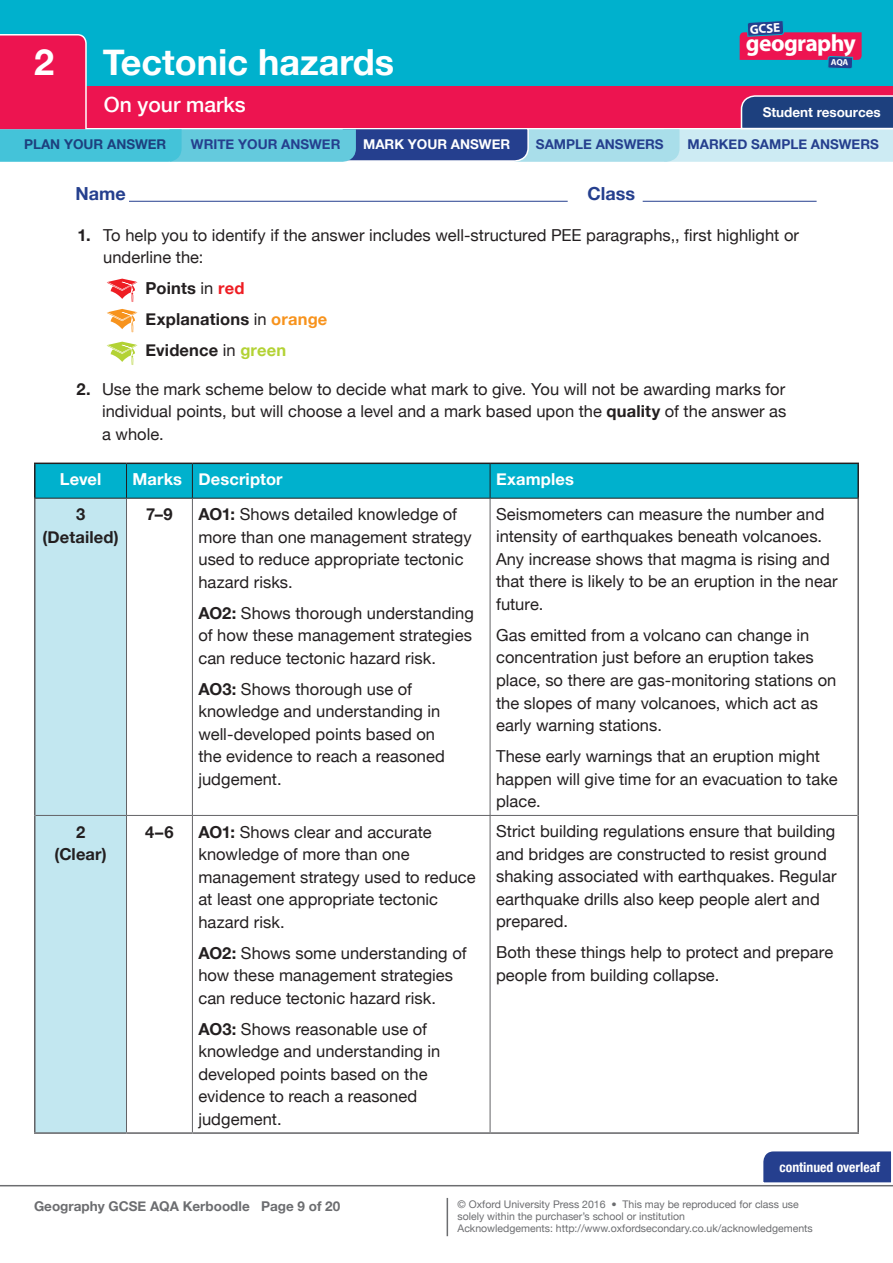
<style>
.page{position:relative;width:893px;height:1263px;background:#fff}
.page>*{position:absolute;margin:0;border:0;box-sizing:border-box;transform-origin:0 0}
.t1{font:700 36px "Helvetica Neue";color:#fff}
.t2{font:700 23.55px "Myriad Pro";letter-spacing:-.025em;color:#fff}
.t3{font:500 21px "Helvetica Neue";color:#fff}
.t4{font:700 18px "Helvetica Neue";color:#253f8e}
.t5{font:16.5px/22.5px "Helvetica Neue";letter-spacing:.005em;color:#231f20}
.t6{font:700 16.5px/22.5px "Helvetica Neue";letter-spacing:.01em;color:#231f20;text-align:center}
.t7{font:700 16.5px "Helvetica Neue";letter-spacing:.01em;color:#fff}
.t8{font:700 condensed 13.65px "Helvetica Neue";color:#fff}
.t9{font:700 13.5px "Helvetica Neue";color:#253f8e}
.t10{font:700 13.5px "Helvetica Neue";color:#6c6d70}
.t11{font:700 13.5px "Helvetica Neue";color:#fff}
.t12{font:700 13.5px "Helvetica Neue";color:#1d407e}
.t13{font:700 12.9px "Myriad Pro";color:#fff}
.t14{font:10.5px/12px "Helvetica Neue";color:#6c6d70}
.s1{font-weight:700}
.s2{font-weight:400}
.s3{color:#ee1d23}
.s4{color:#f7931d}
.s5{color:#b3d234}
</style>
<div class="page">
<hr style="left:0;top:1185px;width:893px;height:1px;background:#6c6d70">
<hr style="left:447px;top:1198px;width:1px;height:38px;background:#6c6d70">
<div style="left:0;top:0;width:893px;height:127px;background:#00b1cd"></div>
<hr style="left:129px;top:201px;width:439px;height:1px;background:#253f8e">
<hr style="left:643px;top:201px;width:174px;height:1px;background:#253f8e">
<div style="left:36px;top:464px;width:821px;height:34px;background:#00b1cd"></div>
<div style="left:36px;top:499px;width:90px;height:633px;background:#c2e7f0"></div>
<hr style="left:34px;top:498px;width:2px;height:317px;background:#636366">
<hr style="left:857px;top:498px;width:2px;height:317px;background:#636366">
<hr style="left:34px;top:815px;width:2px;height:317px;background:#636366">
<hr style="left:857px;top:815px;width:2px;height:317px;background:#636366">
<hr style="left:126px;top:498px;width:1px;height:317px;background:#636366">
<hr style="left:192px;top:498px;width:1px;height:317px;background:#636366">
<hr style="left:490px;top:498px;width:1px;height:317px;background:#636366">
<hr style="left:36px;top:815px;width:90px;height:1px;background:#636366">
<hr style="left:126px;top:815px;width:66px;height:1px;background:#636366">
<hr style="left:126px;top:816px;width:1px;height:316px;background:#636366">
<hr style="left:192px;top:815px;width:298px;height:1px;background:#636366">
<hr style="left:192px;top:816px;width:1px;height:316px;background:#636366">
<hr style="left:490px;top:815px;width:367px;height:1px;background:#636366">
<hr style="left:490px;top:816px;width:1px;height:316px;background:#636366">
<hr style="left:126px;top:464px;width:1px;height:34px;background:#231f20">
<hr style="left:192px;top:464px;width:1px;height:34px;background:#231f20">
<hr style="left:490px;top:464px;width:1px;height:34px;background:#231f20">
<hr style="left:34px;top:498px;width:92px;height:1px;background:#231f20">
<hr style="left:126px;top:498px;width:66px;height:1px;background:#231f20">
<hr style="left:192px;top:498px;width:298px;height:1px;background:#231f20">
<hr style="left:490px;top:498px;width:369px;height:1px;background:#231f20">
<hr style="left:34px;top:463px;width:92px;height:1px;background:#231f20">
<hr style="left:34px;top:464px;width:2px;height:34px;background:#231f20">
<hr style="left:126px;top:463px;width:66px;height:1px;background:#231f20">
<hr style="left:192px;top:463px;width:298px;height:1px;background:#231f20">
<hr style="left:490px;top:463px;width:369px;height:1px;background:#231f20">
<hr style="left:857px;top:464px;width:2px;height:34px;background:#231f20">
<hr style="left:34px;top:1132px;width:92px;height:2px;background:#636366">
<hr style="left:126px;top:1132px;width:66px;height:2px;background:#636366">
<hr style="left:192px;top:1132px;width:298px;height:2px;background:#636366">
<hr style="left:490px;top:1132px;width:369px;height:2px;background:#636366">
<svg style="left:107px;top:279px;width:30px;height:23px"></svg>
<svg style="left:107px;top:309px;width:30px;height:23px"></svg>
<svg style="left:107px;top:342px;width:30px;height:23px"></svg>
<svg style="left:763px;top:1151px;width:128px;height:32px;background:#2e4792"></svg>
<svg style="left:0;top:21px;width:893px;height:141px"></svg>
<h1 class="t1" style="left:34px;top:40px;width:22px">2</h1>
<h1 class="t1" style="left:103px;top:40px;width:293px">Tectonic hazards</h1>
<p class="t3" style="left:104px;top:92px;width:144px">On your marks</p>
<p class="t13" style="left:749px;top:21px;width:32px;rotate:-3deg">GCSE</p>
<h2 class="t2" style="left:746px;top:28px;width:112px">geography</h2>
<p class="t11" style="left:763px;top:104px;width:120px">Student resources</p>
<p class="t12" style="left:24px;top:136px;width:144px">PLAN YOUR ANSWER</p>
<p class="t9" style="left:191px;top:136px;width:151px">WRITE YOUR ANSWER</p>
<p class="t11" style="left:363px;top:136px;width:149px">MARK YOUR ANSWER</p>
<p class="t9" style="left:536px;top:136px;width:129px">SAMPLE ANSWERS</p>
<p class="t9" style="left:688px;top:136px;width:193px">MARKED SAMPLE ANSWERS</p>
<p class="t4" style="left:75px;top:183px;width:52px">Name</p>
<p class="t4" style="left:587px;top:183px;width:49px">Class</p>
<p class="t5" style="left:103px;top:223px;width:697px;text-indent:-26px"><span class="s1">1.</span> To help you to identify if the answer includes well-structured PEE paragraphs,, first highlight or underline the:</p>
<p class="t6" style="left:146px;top:272px;width:183px;line-height:31px;text-align:left">Points <span class="s2">in</span> <span class="s3">red<br></span>Explanations <span class="s2">in</span> <span class="s4">orange<br></span>Evidence <span class="s2">in</span> <span class="s5">green</span></p>
<p class="t5" style="left:102px;top:377px;width:686px;text-align:justify;text-indent:-25px"><span class="s1">2.</span> Use the mark scheme below to decide what mark to give. You will not be awarding marks for individual points, but will choose a level and a mark based upon the <span class="s1">quality</span> of the answer as a whole.</p>
<p class="t7" style="left:60px;top:469px;width:43px">Level</p>
<p class="t7" style="left:133px;top:469px;width:152px">Marks Descriptor</p>
<p class="t7" style="left:496px;top:469px;width:79px">Examples</p>
<p class="t6" style="left:42px;top:503px;width:78px">3 (Detailed)</p>
<p class="t6" style="left:146px;top:503px;width:28px">7–9</p>
<p class="t5" style="left:198px;top:503px;width:275px"><span class="s1">AO1:</span> Shows detailed knowledge of more than one management strategy used to reduce appropriate tectonic hazard risks.</p>
<p class="t5" style="left:198px;top:601px;width:277px;text-align:justify"><span class="s1">AO2:</span> Shows thorough understanding of how these management strategies can reduce tectonic hazard risk.</p>
<p class="t5" style="left:198px;top:677px;width:248px"><span class="s1">AO3:</span> Shows thorough use of knowledge and understanding in well-developed points based on the evidence to reach a reasoned judgement.</p>
<p class="t5" style="left:496px;top:503px;width:343px">Seismometers can measure the number and intensity of earthquakes beneath volcanoes.<br>Any increase shows that magma is rising and that there is likely to be an eruption in the near future.</p>
<p class="t5" style="left:496px;top:624px;width:342px">Gas emitted from a volcano can change in concentration just before an eruption takes place, so there are gas-monitoring stations on the slopes of many volcanoes, which act as early warning stations.</p>
<p class="t5" style="left:496px;top:745px;width:343px">These early warnings that an eruption might happen will give time for an evacuation to take place.</p>
<p class="t6" style="left:55px;top:820px;width:54px">2 (Clear)</p>
<p class="t6" style="left:145px;top:820px;width:30px">4–6</p>
<p class="t5" style="left:198px;top:820px;width:279px"><span class="s1">AO1:</span> Shows clear and accurate knowledge of more than one management strategy used to reduce at least one appropriate tectonic hazard risk.</p>
<p class="t5" style="left:198px;top:941px;width:270px"><span class="s1">AO2:</span> Shows some understanding of how these management strategies can reduce tectonic hazard risk.</p>
<p class="t5" style="left:198px;top:1017px;width:244px"><span class="s1">AO3:</span> Shows reasonable use of knowledge and understanding in developed points based on the evidence to reach a reasoned judgement.</p>
<p class="t5" style="left:496px;top:820px;width:342px">Strict building regulations ensure that building and bridges are constructed to resist ground shaking associated with earthquakes. Regular earthquake drills also keep people alert and prepared.</p>
<p class="t5" style="left:496px;top:941px;width:339px">Both these things help to protect and prepare people from building collapse.</p>
<p class="t8" style="left:780px;top:1159px;width:102px">continued overleaf</p>
<p class="t10" style="left:34px;top:1198px;width:308px">Geography GCSE AQA Kerboodle Page 9 of 20</p>
<p class="t14" style="left:458px;top:1198px;width:357px">© Oxford University Press 2016 • This may be reproduced for class use solely within the purchaser’s school or institution<br>Acknowledgements: http://www.oxfordsecondary.co.uk/acknowledgements</p>
</div>
